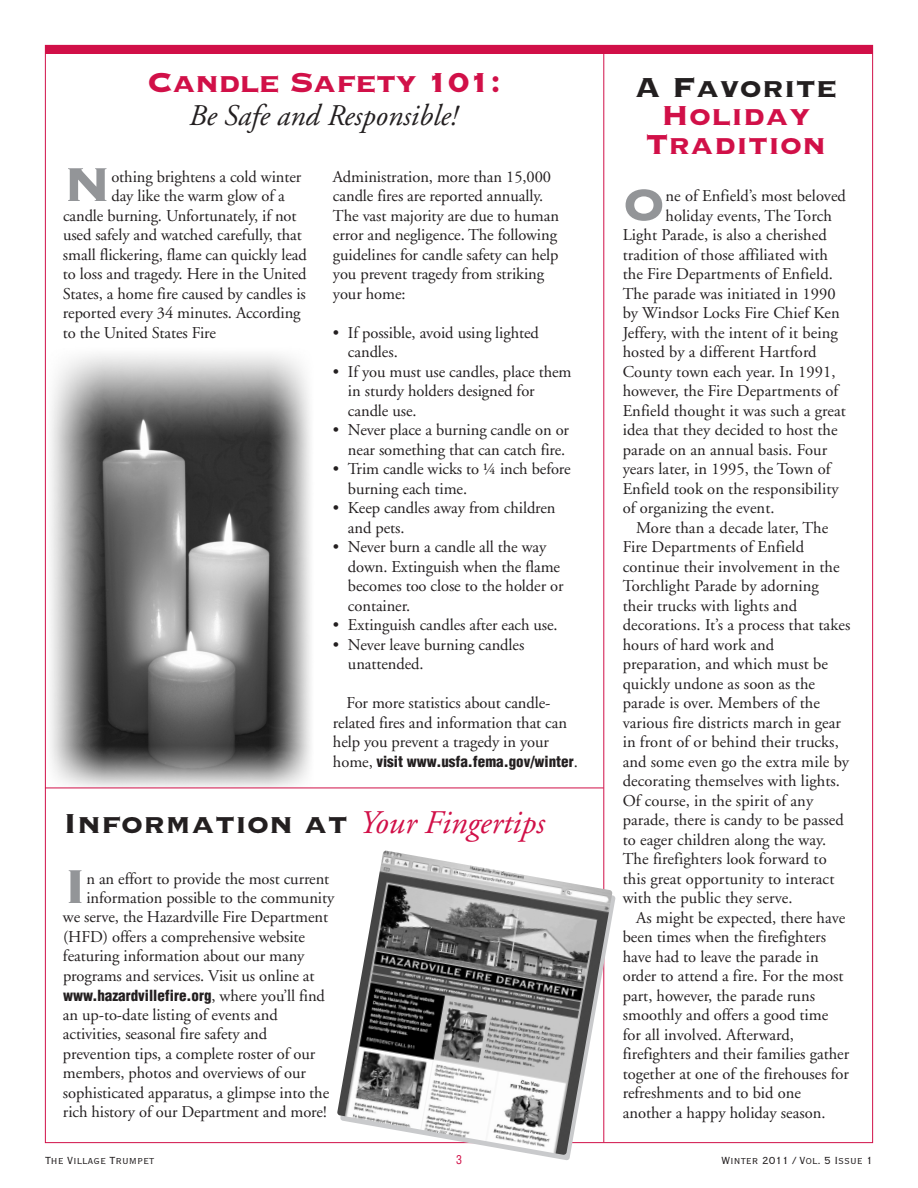
<style>
.page{position:relative;width:918px;height:1188px;background:#fff}
.page>*{position:absolute;margin:0;border:0;box-sizing:border-box;transform-origin:0 0}
.t1{font:62.25px "Copperplate Thirty Three BC";color:#939598}
.t2{font:58.8px "Copperplate Thirty Three BC";color:#939598}
.t3{font:36px/28.5px "Copperplate Thirty Three BC";color:#d11048;text-align:center}
.t4{font:36px "Copperplate Thirty Three BC";letter-spacing:-.025em;color:#d11048}
.t5{font:36px "Copperplate Thirty Three BC";color:#231f20}
.t6{font:italic 33px "Adobe Garamond";color:#d11048}
.t7{font:italic 30px "Adobe Garamond";color:#231f20}
.t8{font:16.5px/19.5px "Adobe Garamond";letter-spacing:-.005em;color:#231f20}
.t9{font:900 condensed 15px "Helvetica";color:#231f20}
.t10{font:13.5px "Copperplate Twenty Nine BC";color:#231f20}
.t11{font:condensed 12px "Helvetica";color:#d11048}
.s1{font-family:"Adobe Garamond";font-weight:400;font-stretch:normal;font-size:16.5px}
.s2{font-family:"Copperplate Thirty Three BC";font-style:normal;font-size:36px;color:#231f20}
</style>
<div class="page">
<img style="left:47px;top:354px;width:268px;height:434px">
<div style="left:45px;top:45px;width:828px;height:9px;background:#d11048"></div>
<hr style="left:603px;top:50px;width:1px;height:1092px;background:#d11048">
<img style="left:337px;top:850px;width:275px;height:305px">
<hr style="left:45px;top:788px;width:559px;height:1px;background:#d11048">
<h3 class="t4" style="left:147px;top:58px;width:355px">Candle Safety 101:</h3>
<h3 class="t7" style="left:188px;top:103px;width:270px">Be Safe and Responsible!</h3>
<h1 class="t1" style="left:63px;top:143px;width:50px">N</h1>
<p class="t8" style="left:111px;top:168px;width:191px">othing brightens a cold winter</p>
<p class="t8" style="left:111px;top:187px;width:175px">day like the warm glow of a</p>
<p class="t8" style="left:63px;top:207px;width:235px">candle burning. Unfortunately, if not</p>
<p class="t8" style="left:63px;top:226px;width:240px">used safely and watched carefully, that</p>
<p class="t8" style="left:63px;top:246px;width:245px">small flickering, flame can quickly lead</p>
<p class="t8" style="left:63px;top:265px;width:245px">to loss and tragedy. Here in the United</p>
<p class="t8" style="left:63px;top:285px;width:244px">States, a home fire caused by candles is</p>
<p class="t8" style="left:63px;top:304px;width:239px">reported every 34 minutes. According</p>
<p class="t8" style="left:63px;top:324px;width:155px">to the United States Fire</p>
<p class="t8" style="left:333px;top:168px;width:228px">Administration, more than 15,000 candle fires are reported annually.<br>The vast majority are due to human error and negligence. The following guidelines for candle safety can help you prevent tragedy from striking your home:</p>
<p class="t8" style="left:348px;top:324px;width:192px;text-indent:-15px">• If possible, avoid using lighted candles.</p>
<p class="t8" style="left:348px;top:363px;width:225px;text-indent:-15px">• If you must use candles, place them in sturdy holders designed for candle use.</p>
<p class="t8" style="left:333px;top:421px;width:238px;text-align:right">• Never place a burning candle on or near something that can catch fire.</p>
<p class="t8" style="left:348px;top:460px;width:224px;text-indent:-15px">• Trim candle wicks to ¼ inch before burning each time.</p>
<p class="t8" style="left:348px;top:499px;width:209px;text-indent:-15px">• Keep candles away from children and pets.</p>
<p class="t8" style="left:348px;top:538px;width:217px;text-indent:-15px">• Never burn a candle all the way down. Extinguish when the flame becomes too close to the holder or container.</p>
<p class="t8" style="left:333px;top:616px;width:226px">• Extinguish candles after each use.</p>
<p class="t8" style="left:348px;top:636px;width:178px;text-indent:-15px">• Never leave burning candles unattended.</p>
<p class="t8" style="left:333px;top:694px;width:236px;text-indent:14px">For more statistics about candle&shy;related fires and information that can help you prevent a tragedy in your</p>
<p class="t9" style="left:333px;top:753px;width:246px"><span class="s1">home,</span> visit www.usfa.fema.gov/winter<span class="s1">.</span></p>
<h3 class="t6" style="left:63px;top:809px;width:482px"><span class="s2">Information at</span> Your Fingertips</h3>
<h1 class="t1" style="left:63px;top:845px;width:26px">I</h1>
<p class="t8" style="left:86px;top:870px;width:244px">n an effort to provide the most current</p>
<p class="t8" style="left:86px;top:889px;width:249px">information possible to the community</p>
<p class="t8" style="left:63px;top:909px;width:267px">we serve, the Hazardville Fire Department</p>
<p class="t8" style="left:63px;top:928px;width:244px">(HFD) offers a comprehensive website</p>
<p class="t8" style="left:63px;top:948px;width:243px">featuring information about our many</p>
<p class="t8" style="left:63px;top:967px;width:253px">programs and services. Visit us online at</p>
<p class="t9" style="left:63px;top:987px;width:264px">www.hazardvillefire.org<span class="s1">, where you’ll find</span></p>
<p class="t8" style="left:63px;top:1006px;width:268px">an up-to-date listing of events and activities, seasonal fire safety and prevention tips, a complete roster of our members, photos and overviews of our sophisticated apparatus, a glimpse into the rich history of our Department and more!</p>
<h3 class="t5" style="left:635px;top:63px;width:204px">A Favorite</h3>
<h3 class="t3" style="left:646px;top:99px;width:181px">Holiday<br>Tradition</h3>
<h2 class="t2" style="left:623px;top:166px;width:44px">O</h2>
<p class="t8" style="left:665px;top:187px;width:182px">ne of Enfield’s most beloved</p>
<p class="t8" style="left:665px;top:207px;width:168px">holiday events, The Torch</p>
<p class="t8" style="left:623px;top:226px;width:206px">Light Parade, is also a cherished</p>
<p class="t8" style="left:623px;top:246px;width:207px">tradition of those affiliated with</p>
<p class="t8" style="left:623px;top:265px;width:212px">the Fire Departments of Enfield.</p>
<p class="t8" style="left:623px;top:285px;width:215px">The parade was initiated in 1990</p>
<p class="t8" style="left:623px;top:304px;width:219px">by Windsor Locks Fire Chief Ken</p>
<p class="t8" style="left:623px;top:324px;width:217px">Jeffery, with the intent of it being</p>
<p class="t8" style="left:623px;top:343px;width:196px">hosted by a different Hartford</p>
<p class="t8" style="left:623px;top:363px;width:214px">County town each year. In 1991,</p>
<p class="t8" style="left:623px;top:382px;width:217px">however, the Fire Departments of</p>
<p class="t8" style="left:623px;top:402px;width:225px">Enfield thought it was such a great</p>
<p class="t8" style="left:623px;top:421px;width:217px">idea that they decided to host the</p>
<p class="t8" style="left:623px;top:441px;width:206px">parade on an annual basis. Four</p>
<p class="t8" style="left:623px;top:460px;width:209px">years later, in 1995, the Town of</p>
<p class="t8" style="left:623px;top:480px;width:218px">Enfield took on the responsibility</p>
<p class="t8" style="left:623px;top:499px;width:153px">of organizing the event.</p>
<p class="t8" style="left:636px;top:519px;width:194px">More than a decade later, The</p>
<p class="t8" style="left:623px;top:538px;width:183px">Fire Departments of Enfield</p>
<p class="t8" style="left:623px;top:558px;width:218px">continue their involvement in the</p>
<p class="t8" style="left:623px;top:577px;width:198px">Torchlight Parade by adorning</p>
<p class="t8" style="left:623px;top:597px;width:176px">their trucks with lights and</p>
<p class="t8" style="left:623px;top:616px;width:229px">decorations. It’s a process that takes</p>
<p class="t8" style="left:623px;top:636px;width:153px">hours of hard work and</p>
<p class="t8" style="left:623px;top:655px;width:207px">preparation, and which must be</p>
<p class="t8" style="left:623px;top:675px;width:194px">quickly undone as soon as the</p>
<p class="t8" style="left:623px;top:694px;width:199px">parade is over. Members of the</p>
<p class="t8" style="left:623px;top:714px;width:220px">various fire districts march in gear</p>
<p class="t8" style="left:623px;top:733px;width:218px">in front of or behind their trucks,</p>
<p class="t8" style="left:623px;top:753px;width:228px">and some even go the extra mile by</p>
<p class="t8" style="left:623px;top:772px;width:219px">decorating themselves with lights.</p>
<p class="t8" style="left:623px;top:792px;width:192px">Of course, in the spirit of any</p>
<p class="t8" style="left:623px;top:811px;width:223px">parade, there is candy to be passed</p>
<p class="t8" style="left:623px;top:831px;width:205px">to eager children along the way.</p>
<p class="t8" style="left:623px;top:850px;width:206px">The firefighters look forward to</p>
<p class="t8" style="left:623px;top:870px;width:213px">this great opportunity to interact</p>
<p class="t8" style="left:623px;top:889px;width:172px">with the public they serve.</p>
<p class="t8" style="left:636px;top:909px;width:211px">As might be expected, there have</p>
<p class="t8" style="left:623px;top:928px;width:205px">been times when the firefighters</p>
<p class="t8" style="left:623px;top:948px;width:198px">have had to leave the parade in</p>
<p class="t8" style="left:623px;top:967px;width:222px">order to attend a fire. For the most</p>
<p class="t8" style="left:623px;top:987px;width:194px">part, however, the parade runs</p>
<p class="t8" style="left:623px;top:1006px;width:207px">smoothly and offers a good time</p>
<p class="t8" style="left:623px;top:1026px;width:173px">for all involved. Afterward,</p>
<p class="t8" style="left:623px;top:1045px;width:228px">firefighters and their families gather</p>
<p class="t8" style="left:623px;top:1065px;width:228px">together at one of the firehouses for</p>
<p class="t8" style="left:623px;top:1084px;width:180px">refreshments and to bid one</p>
<p class="t8" style="left:623px;top:1104px;width:204px">another a happy holiday season.</p>
<p class="t10" style="left:45px;top:1151px;width:111px">The Village Trumpet</p>
<p class="t11" style="left:456px;top:1153px;width:7px">3</p>
<p class="t10" style="left:721px;top:1151px;width:153px">Winter 2011 / Vol. 5 Issue 1</p>
</div>
